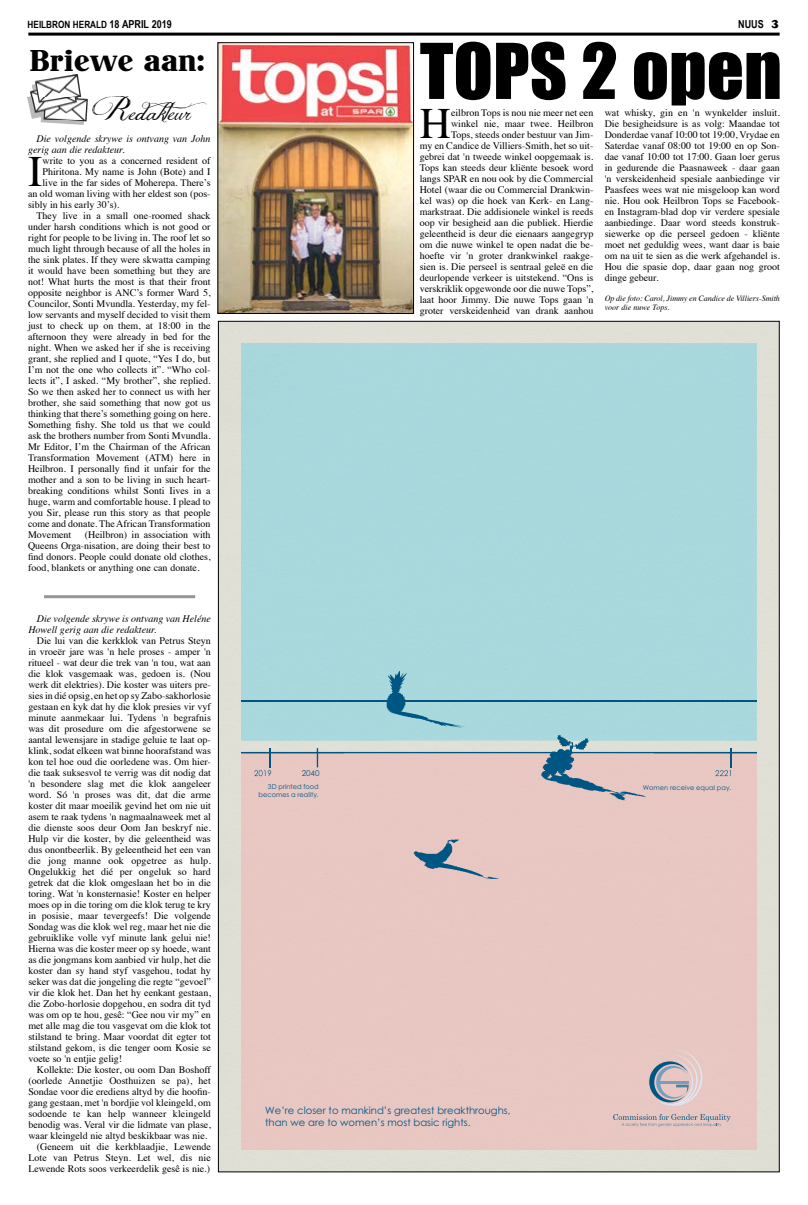
<style>
.page{position:relative;width:808px;height:1205px;background:#fff}
.page>*{position:absolute;margin:0;border:0;box-sizing:border-box;transform-origin:0 0}
.t1{font:71px "Impact";color:#000}
.t2{font:43.3px "Times";color:#000}
.t3{font:500 30px "John Hancock CP";color:#000}
.t4{font:21px "Jellyka Delicious Cake";color:#000}
.t5{font:700 11px "Arial Narrow";color:#000}
.t6{font:10px/11px "Times";color:#000;text-align:justify}
.t7{font:italic 10px/11px "Times";color:#000}
.t8{font:10px/12.1px "Century Gothic";color:#005682}
.t9{font:700 10px "Arial Narrow";color:#000}
.t10{font:italic 8px/9px "Times";color:#000}
.t11{font:8px "Century Gothic";color:#005682}
.t12{font:6.7px/8px "Century Gothic";color:#005682;text-align:right}
.s1{font-size:11px}
.s2{font-family:"Cosmos";font-weight:800}
.s3{font-size:30px}
</style>
<div class="page">
<img style="left:28px;top:75px;width:60px;height:50px">
<hr style="left:28px;top:33px;width:752px;height:3px;background:#000">
<img style="left:394px;top:740px;width:350px;height:12px">
<img style="left:220px;top:711px;width:174px;height:71px">
<div style="left:241px;top:752px;width:516px;height:397px;background:#e8c7c3"></div>
<div style="left:241px;top:344px;width:516px;height:396px;background:#a9d8dd"></div>
<img style="left:241px;top:700px;width:516px;height:1px">
<svg style="left:730px;top:748px;width:1px;height:19px"></svg>
<img style="left:715px;top:770px;width:16px;height:6px">
<svg style="left:269px;top:748px;width:1px;height:19px"></svg>
<img style="left:254px;top:770px;width:17px;height:6px">
<svg style="left:387px;top:671px;width:78px;height:56px;background:#89bfcc"></svg>
<svg style="left:541px;top:735px;width:105px;height:65px;background:#b1b4ba"></svg>
<svg style="left:414px;top:839px;width:85px;height:40px;background:#bdb2b6"></svg>
<svg style="left:317px;top:748px;width:1px;height:19px"></svg>
<svg style="left:649px;top:1049px;width:53px;height:57px;background:#c6babf"></svg>
<hr style="left:660px;top:1080px;width:29px;height:3px;background:#769fbd">
<svg style="left:613px;top:1114px;width:118px;height:12px"></svg>
<hr style="left:44px;top:595px;width:151px;height:3px;background:#939598">
<img style="left:219px;top:44px;width:193px;height:268px">
<div style="left:217px;top:42px;width:197px;height:272px;border:1px solid #000"></div>
<p class="t9" style="left:28px;top:17px;width:146px">HEILBRON HERALD <span class="s1">18 APRIL 2019</span></p>
<p class="t5" style="left:738px;top:16px;width:42px">NUUS <span class="s2">3</span></p>
<h3 class="t3" style="left:30px;top:43px;width:176px">Briewe aan:</h3>
<h3 class="t4" style="left:93px;top:98px;width:120px"><span class="s3">R</span>edakteur</h3>
<p class="t7" style="left:28px;top:132px;width:184px;text-indent:8px">Die volgende skrywe is ontvang van John gerig aan die redakteur.</p>
<h2 class="t2" style="left:28px;top:131px;width:16px">I</h2>
<p class="t6" style="left:42px;top:154px;width:170px">write to you as a concerned resident of</p>
<p class="t6" style="left:42px;top:165px;width:170px">Phiritona. My name is John (Bote) and I</p>
<p class="t6" style="left:42px;top:176px;width:170px">live in the far sides of Moherepa. There’s</p>
<p class="t6" style="left:28px;top:187px;width:184px">an old woman living with her eldest son (pos-</p>
<p class="t6" style="left:28px;top:198px;width:93px">sibly in his early 30’s).</p>
<p class="t6" style="left:37px;top:209px;width:176px">They live in a small one-roomed shack</p>
<p class="t6" style="left:28px;top:220px;width:184px">under harsh conditions which is not good or</p>
<p class="t6" style="left:28px;top:231px;width:184px">right for people to be living in. The roof let so</p>
<p class="t6" style="left:28px;top:242px;width:184px">much light through because of all the holes in</p>
<p class="t6" style="left:28px;top:253px;width:184px">the sink plates. If they were skwatta camping</p>
<p class="t6" style="left:28px;top:264px;width:184px">it would have been something but they are</p>
<p class="t6" style="left:28px;top:275px;width:184px">not! What hurts the most is that their front</p>
<p class="t6" style="left:28px;top:286px;width:184px">opposite neighbor is ANC’s former Ward 5,</p>
<p class="t6" style="left:28px;top:297px;width:184px">Councilor, Sonti Mvundla. Yesterday, my fel-</p>
<p class="t6" style="left:28px;top:308px;width:184px">low servants and myself decided to visit them</p>
<p class="t6" style="left:28px;top:319px;width:184px">just to check up on them, at 18:00 in the</p>
<p class="t6" style="left:28px;top:330px;width:184px">afternoon they were already in bed for the</p>
<p class="t6" style="left:28px;top:341px;width:184px">night. When we asked her if she is receiving</p>
<p class="t6" style="left:28px;top:352px;width:184px">grant, she replied and I quote, “Yes I do, but</p>
<p class="t6" style="left:28px;top:363px;width:184px">I’m not the one who collects it”. “Who col-</p>
<p class="t6" style="left:28px;top:374px;width:184px">lects it”, I asked. “My brother”, she replied.</p>
<p class="t6" style="left:28px;top:385px;width:184px">So we then asked her to connect us with her</p>
<p class="t6" style="left:28px;top:396px;width:184px">brother, she said something that now got us</p>
<p class="t6" style="left:28px;top:407px;width:184px">thinking that there’s something going on here.</p>
<p class="t6" style="left:28px;top:418px;width:184px">Something fishy. She told us that we could</p>
<p class="t6" style="left:28px;top:429px;width:184px">ask the brothers number from Sonti Mvundla.</p>
<p class="t6" style="left:28px;top:440px;width:184px">Mr Editor, I’m the Chairman of the African</p>
<p class="t6" style="left:28px;top:451px;width:184px">Transformation Movement (ATM) here in</p>
<p class="t6" style="left:28px;top:462px;width:184px">Heilbron. I personally find it unfair for the</p>
<p class="t6" style="left:28px;top:473px;width:184px">mother and a son to be living in such heart-</p>
<p class="t6" style="left:28px;top:484px;width:184px">breaking conditions whilst Sonti Iives in a</p>
<p class="t6" style="left:28px;top:495px;width:184px">huge, warm and comfortable house. I plead to</p>
<p class="t6" style="left:28px;top:506px;width:184px">you Sir, please run this story as that people</p>
<p class="t6" style="left:28px;top:517px;width:184px">come and donate. The African Transformation</p>
<p class="t6" style="left:28px;top:528px;width:45px">Movement</p>
<p class="t6" style="left:28px;top:528px;width:184px;text-indent:57px">(Heilbron) in association with Queens Orga-nisation, are doing their best to find donors. People could donate old clothes, food, blankets or anything one can donate.</p>
<p class="t7" style="left:28px;top:612px;width:184px;text-indent:8px">Die volgende skrywe is ontvang van Heléne<br>Howell gerig aan die redakteur.</p>
<p class="t6" style="left:28px;top:634px;width:184px;text-indent:9px">Die lui van die kerkklok van Petrus Steyn in vroeër jare was 'n hele proses - amper 'n ritueel - wat deur die trek van 'n tou, wat aan die klok vasgemaak was, gedoen is. (Nou werk dit elektries). Die koster was uiters pre&shy;sies in dié opsig, en het op sy Zabo-sakhorlosie gestaan en kyk dat hy die klok presies vir vyf minute aanmekaar lui. Tydens 'n begrafnis was dit prosedure om die afgestorwene se aantal lewensjare in stadige geluie te laat op&shy;klink, sodat elkeen wat binne hoorafstand was kon tel hoe oud die oorledene was. Om hier&shy;die taak suksesvol te verrig was dit nodig dat 'n besondere slag met die klok aangeleer word. Só 'n proses was dit, dat die arme koster dit maar moeilik gevind het om nie uit asem te raak tydens 'n nagmaalnaweek met al die dienste soos deur Oom Jan beskryf nie.<br>Hulp vir die koster, by die geleentheid was dus onontbeerlik. By geleentheid het een van die jong manne ook opgetree as hulp.<br>Ongelukkig het dié per ongeluk so hard getrek dat die klok omgeslaan het bo in die toring. Wat 'n konsternasie! Koster en helper moes op in die toring om die klok terug te kry in posisie, maar tevergeefs! Die volgende Sondag was die klok wel reg, maar het nie die gebruiklike volle vyf minute lank gelui nie!<br>Hierna was die koster meer op sy hoede, want as die jongmans kom aanbied vir hulp, het die koster dan sy hand styf vasgehou, todat hy seker was dat die jongeling die regte “gevoel” vir die klok het. Dan het hy eenkant gestaan, die Zobo-horlosie dopgehou, en sodra dit tyd was om op te hou, gesê: “Gee nou vir my” en met alle mag die tou vasgevat om die klok tot stilstand te bring. Maar voordat dit egter tot stilstand gekom, is die tenger oom Kosie se voete so 'n entjie gelig!</p>
<p class="t6" style="left:37px;top:1063px;width:176px">Kollekte: Die koster, ou oom Dan Boshoff</p>
<p class="t6" style="left:28px;top:1074px;width:184px">(oorlede Annetjie Oosthuizen se pa), het</p>
<p class="t6" style="left:28px;top:1085px;width:184px">Sondae voor die erediens altyd by die hoofin-</p>
<p class="t6" style="left:28px;top:1096px;width:184px">gang gestaan, met 'n bordjie vol kleingeld, om</p>
<p class="t6" style="left:28px;top:1107px;width:184px">sodoende te kan help wanneer kleingeld</p>
<p class="t6" style="left:28px;top:1118px;width:184px">benodig was. Veral vir die lidmate van plase,</p>
<p class="t6" style="left:28px;top:1129px;width:180px">waar kleingeld nie altyd beskikbaar was nie.</p>
<p class="t6" style="left:37px;top:1140px;width:176px">(Geneem uit die kerkblaadjie, Lewende</p>
<p class="t6" style="left:28px;top:1151px;width:184px">Lote van Petrus Steyn. Let wel, dis nie</p>
<p class="t6" style="left:28px;top:1162px;width:183px">Lewende Rots soos verkeerdelik gesê is nie.)</p>
<h1 class="t1" style="left:420px;top:16px;width:364px">TOPS 2 open</h1>
<h2 class="t2" style="left:420px;top:82px;width:33px">H</h2>
<p class="t6" style="left:420px;top:106px;width:175px;text-align:right">eilbron Tops is nou nie meer net een<br>winkel nie, maar twee. Heilbron<br>Tops, steeds onder bestuur van Jim-<br>my en Candice de Villiers-Smith, het so uit&shy;gebrei dat 'n tweede winkel oopgemaak is.<br>Tops kan steeds deur kliënte besoek word langs SPAR en nou ook by die Commercial Hotel (waar die ou Commercial Drankwin&shy;kel was) op die hoek van Kerk- en Lang&shy;markstraat. Die addisionele winkel is reeds oop vir besigheid aan die publiek. Hierdie geleentheid is deur die eienaars aangegryp om die nuwe winkel te open nadat die be&shy;hoefte vir 'n groter drankwinkel raakge&shy;sien is. Die perseel is sentraal geleë en die deurlopende verkeer is uitstekend. “Ons is verskriklik opgewonde oor die nuwe Tops”, laat hoor Jimmy. Die nuwe Tops gaan 'n groter verskeidenheid van drank aanhou</p>
<p class="t6" style="left:605px;top:106px;width:177px">wat whisky, gin en 'n wynkelder insluit.<br>Die besigheidsure is as volg: Maandae tot Donderdae vanaf 10:00 tot 19:00, Vrydae en Saterdae vanaf 08:00 tot 19:00 en op Son&shy;dae vanaf 10:00 tot 17:00. Gaan loer gerus in gedurende die Paasnaweek - daar gaan 'n verskeidenheid spesiale aanbiedinge vir Paasfees wees wat nie misgeloop kan word nie. Hou ook Heilbron Tops se Facebook&shy;en Instagram-blad dop vir verdere spesiale aanbiedinge. Daar word steeds konstruk&shy;siewerke op die perseel gedoen - kliënte moet net geduldig wees, want daar is baie om na uit te sien as die werk afgehandel is.<br>Hou die spasie dop, daar gaan nog groot dinge gebeur.</p>
<p class="t10" style="left:605px;top:293px;width:177px">Op die foto: Carol, Jimmy en Candice de Villiers-Smith voor die nuwe Tops.</p>
<p class="t11" style="left:302px;top:770px;width:19px">2040</p>
<p class="t12" style="left:259px;top:783px;width:62px">3D printed food becomes a reality.</p>
<p class="t12" style="left:643px;top:784px;width:90px">Women receive equal pay.</p>
<p class="t8" style="left:265px;top:1105px;width:247px">We’re closer to mankind’s greatest breakthroughs, than we are to women’s most basic rights.</p>
</div>
